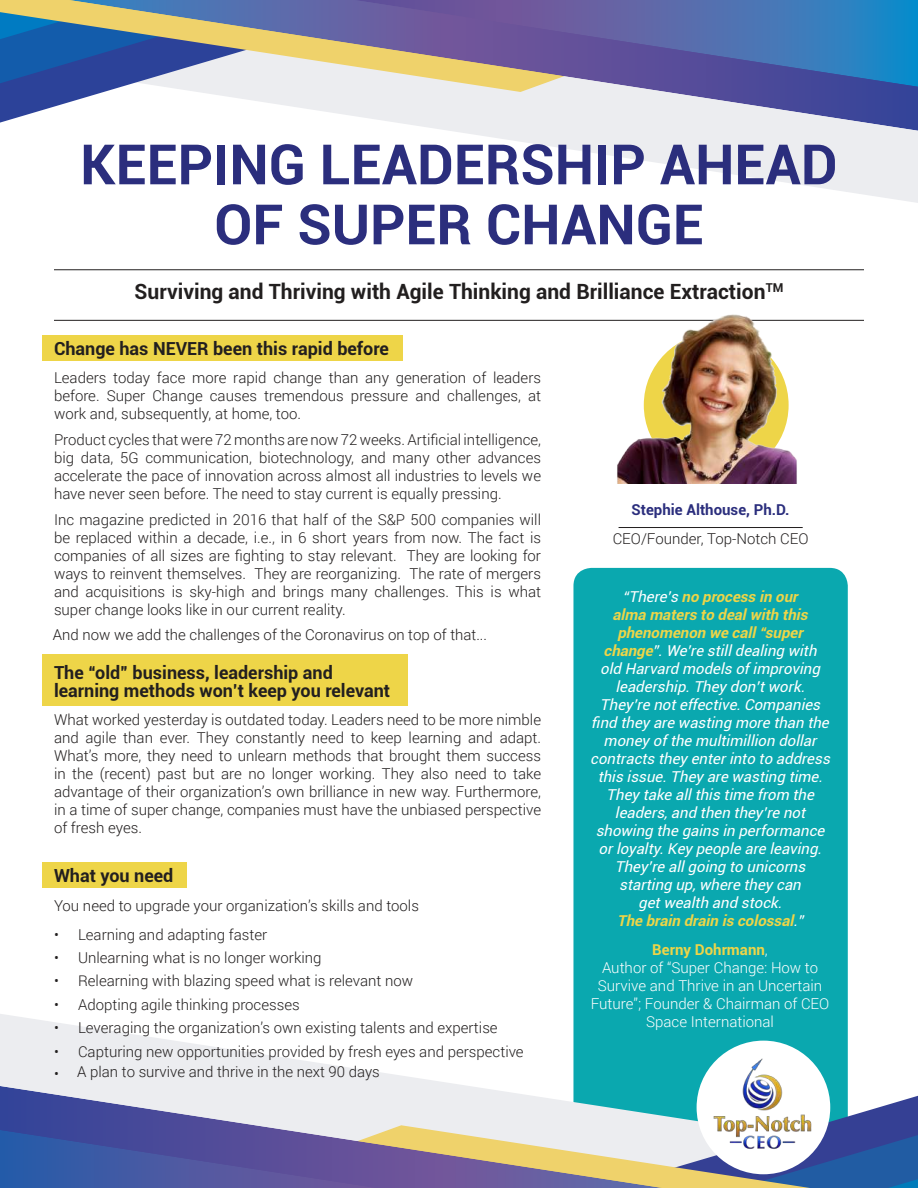
<style>
.page{position:relative;width:918px;height:1188px;background:#fff}
.page>*{position:absolute;margin:0;border:0;box-sizing:border-box;transform-origin:0 0}
.t1{font:700 55.65px/60px "Roboto";color:#2b2e7d;text-align:center}
.t2{font:700 21px "Roboto";color:#221f1f}
.t3{font:700 18px/18px "Roboto";color:#221f1f}
.t4{font:300 15px/18px "Roboto";color:#221f1f;text-align:justify}
.t5{font:italic 15px/18px "Roboto";color:#fff;text-align:center}
.t6{font:300 15px/18px "Roboto";color:#fff;text-align:center}
.t7{font:700 15px "Roboto";color:#2b2e7d}
.s1{font-weight:700;color:#eed548}
</style>
<div class="page">
<div style="left:42px;top:335px;width:361px;height:26px;background:#eed548"></div>
<div style="left:573px;top:568px;width:275px;height:594px;background:#0aa8af;border-radius:18px"></div>
<svg style="left:0;top:1014px;width:918px;height:82px"></svg>
<svg style="left:662px;top:1096px;width:256px;height:92px;background:#6281a7"></svg>
<img style="left:0;top:1086px;width:662px;height:102px">
<img style="left:0;top:1130px;width:377px;height:58px">
<svg style="left:454px;top:131px;width:464px;height:72px"></svg>
<svg style="left:0;top:92px;width:69px;height:31px;fill:#2c4299"></svg>
<svg style="left:0;top:0;width:69px;height:92px;background:#3f709e"></svg>
<img style="left:69px;top:0;width:849px;height:131px">
<img style="left:354px;top:0;width:564px;height:87px">
<div style="left:697px;top:1041px;width:133px;height:133px;background:#fff;border-radius:50%"></div>
<img style="left:712px;top:1055px;width:103px;height:101px">
<hr style="left:54px;top:269px;width:810px;height:1px;background:#221f1f">
<hr style="left:54px;top:320px;width:810px;height:1px;background:#221f1f">
<div style="left:42px;top:654px;width:365px;height:52px;background:#eed548"></div>
<div style="left:42px;top:862px;width:145px;height:26px;background:#eed548"></div>
<img style="left:606px;top:314px;width:201px;height:170px">
<hr style="left:619px;top:527px;width:184px;height:1px;background:#221f1f">
<h1 class="t1" style="left:80px;top:139px;width:759px">KEEPING LEADERSHIP AHEAD<br>OF SUPER CHANGE</h1>
<h2 class="t2" style="left:135px;top:283px;width:650px">Surviving and Thriving with Agile Thinking and Brilliance Extraction<sup>TM</sup></h2>
<p class="t3" style="left:54px;top:341px;width:337px">Change has NEVER been this rapid before</p>
<p class="t4" style="left:54px;top:370px;width:489px">Leaders today face more rapid change than any generation of leaders before. Super Change causes tremendous pressure and challenges, at work and, subsequently, at home, too.</p>
<p class="t4" style="left:54px;top:430px;width:489px">Product cycles that were 72 months are now 72 weeks. Artificial intelligence, big data, 5G communication, biotechnology, and many other advances accelerate the pace of innovation across almost all industries to levels we have never seen before. The need to stay current is equally pressing.</p>
<p class="t4" style="left:54px;top:512px;width:489px">Inc magazine predicted in 2016 that half of the S&amp;P 500 companies will be replaced within a decade, i.e., in 6 short years from now. The fact is companies of all sizes are fighting to stay relevant. They are looking for ways to reinvent themselves. They are reorganizing. The rate of mergers and acquisitions is sky-high and brings many challenges. This is what super change looks like in our current reality.</p>
<p class="t4" style="left:53px;top:626px;width:436px">And now we add the challenges of the Coronavirus on top of that...</p>
<p class="t3" style="left:54px;top:665px;width:338px">The “old” business, leadership and learning methods won’t keep you relevant</p>
<p class="t4" style="left:54px;top:712px;width:489px">What worked yesterday is outdated today. Leaders need to be more nimble and agile than ever. They constantly need to keep learning and adapt.<br>What’s more, they need to unlearn methods that brought them success in the (recent) past but are no longer working. They also need to take advantage of their organization’s own brilliance in new way. Furthermore, in a time of super change, companies must have the unbiased perspective of fresh eyes.</p>
<p class="t3" style="left:54px;top:868px;width:121px">What you need</p>
<p class="t4" style="left:54px;top:897px;width:366px">You need to upgrade your organization’s skills and tools</p>
<p class="t4" style="left:54px;top:926px;width:215px">• Learning and adapting faster</p>
<p class="t4" style="left:54px;top:950px;width:269px">• Unlearning what is no longer working</p>
<p class="t4" style="left:54px;top:973px;width:361px">• Relearning with blazing speed what is relevant now</p>
<p class="t4" style="left:54px;top:996px;width:247px">• Adopting agile thinking processes</p>
<p class="t4" style="left:54px;top:1020px;width:445px">• Leveraging the organization’s own existing talents and expertise</p>
<p class="t4" style="left:54px;top:1043px;width:471px">• Capturing new opportunities provided by fresh eyes and perspective</p>
<p class="t4" style="left:54px;top:1066px;width:6px">•</p>
<p class="t4" style="left:77px;top:1062px;width:304px">A plan to survive and thrive in the next 90 days</p>
<p class="t7" style="left:632px;top:503px;width:159px">Stephie Althouse, Ph.D.</p>
<p class="t4" style="left:613px;top:530px;width:197px">CEO/Founder, Top-Notch CEO</p>
<p class="t5" style="left:590px;top:589px;width:244px">“There’s <span class="s1">no process in our<br>alma maters to dealwith this phenomenon we call“super change</span>”.We’re stilldealing with old Harvard models of improving leadership.They don’twork.<br>They’re noteffective.Companies find theyarewasting morethan the money of the multimillion dollar contracts they enterinto to address this issue.They are wasting time.<br>They take allthis time from the leaders,and then they’re not showing the gains in performance orloyalty.Key people are leaving.<br>They’re allgoing to unicorns starting up,where they can getwealth and stock.<br><span class="s1">The brain drain is colossal</span>.”</p>
<p class="t6" style="left:591px;top:942px;width:240px"><span class="s1">Berny Dohrmann</span>,<br>Author of “Super Change: How to<br>Survive and Thrive in an Uncertain<br>Future”; Founder &amp; Chairman of CEO<br>Space International</p>
</div>
